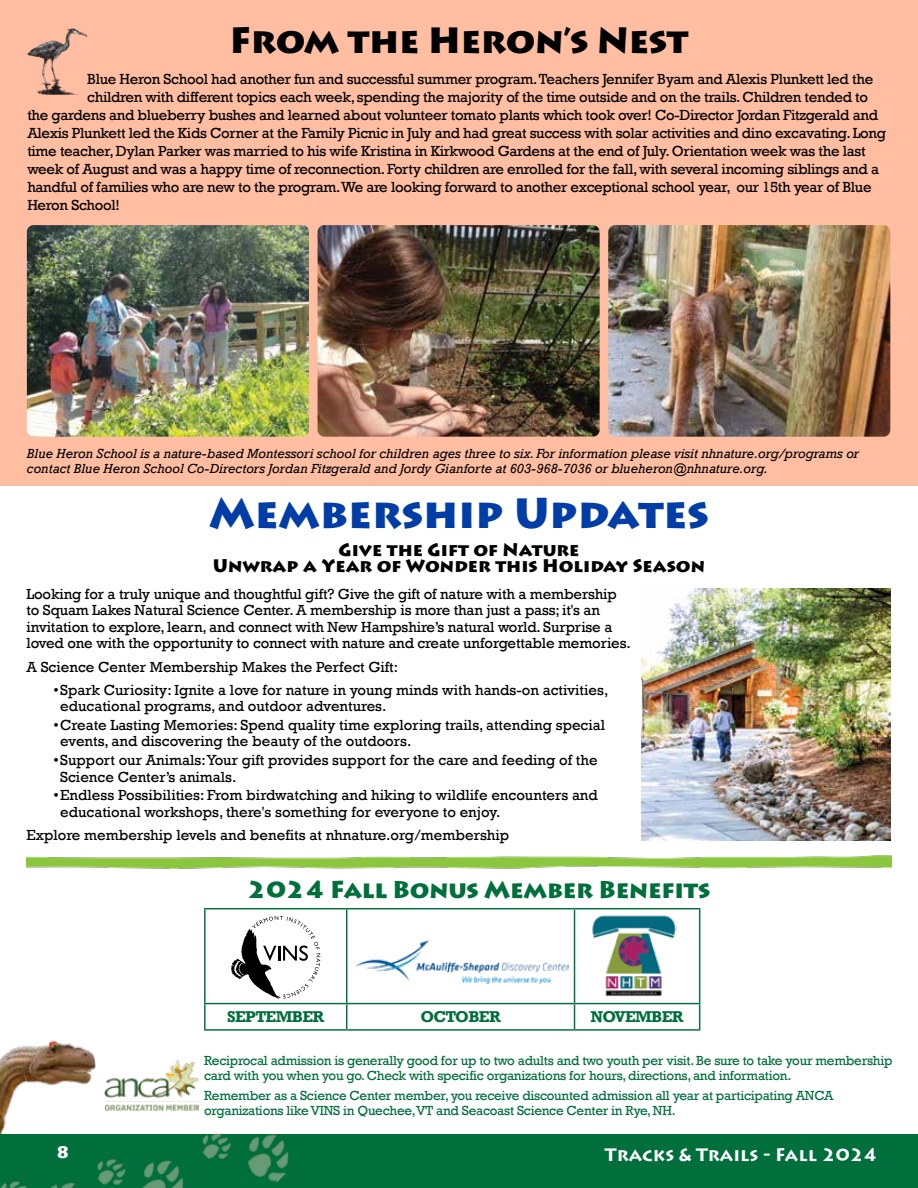
<style>
.page{position:relative;width:918px;height:1188px;background:#fff}
.page>*{position:absolute;margin:0;border:0;box-sizing:border-box;transform-origin:0 0}
.t1{font:900 42px "Lithos Pro";color:#003da6}
.t2{font:900 36px "Lithos Pro";letter-spacing:-.01em;color:#000}
.t3{font:900 24px "Lithos Pro";letter-spacing:-.01em;color:#006f3b}
.t4{font:900 18px/16.5px "Lithos Pro";color:#000;text-align:center}
.t5{font:700 18px "Lithos Pro";color:#fff}
.t6{font:900 16.5px "Lithos Pro";color:#fff}
.t7{font:700 16.05px "Rockwell";letter-spacing:-.04em;color:#006f3b}
.t8{font:15px/16.5px "Rockwell";letter-spacing:-.02em;color:#000}
.t9{font:15px/16.5px "Rockwell";color:#000}
.t10{font:13.5px/15px "Rockwell";letter-spacing:-.02em;color:#006f3b}
.t11{font:italic 13.5px/15px "Rockwell";color:#000}
</style>
<div class="page">
<div style="left:0;top:1134px;width:918px;height:54px;background:#006f3b"></div>
<img style="left:0;top:1181px;width:75px;height:7px">
<img style="left:198px;top:1101px;width:91px;height:82px">
<img style="left:97px;top:1159px;width:87px;height:29px">
<img style="left:104px;top:1060px;width:94px;height:51px">
<hr style="left:204px;top:908px;width:143px;height:1px;background:#006f3b">
<hr style="left:204px;top:909px;width:2px;height:94px;background:#006f3b">
<hr style="left:347px;top:908px;width:228px;height:1px;background:#006f3b">
<hr style="left:346px;top:909px;width:1px;height:94px;background:#006f3b">
<hr style="left:575px;top:908px;width:125px;height:1px;background:#006f3b">
<hr style="left:574px;top:909px;width:1px;height:94px;background:#006f3b">
<hr style="left:699px;top:909px;width:1px;height:94px;background:#006f3b">
<hr style="left:204px;top:1003px;width:143px;height:1px;background:#006f3b">
<hr style="left:204px;top:1004px;width:2px;height:25px;background:#006f3b">
<hr style="left:347px;top:1003px;width:228px;height:1px;background:#006f3b">
<svg style="left:346px;top:1004px;width:1px;height:25px"></svg>
<hr style="left:575px;top:1003px;width:125px;height:1px;background:#006f3b">
<svg style="left:574px;top:1004px;width:1px;height:25px"></svg>
<svg style="left:699px;top:1004px;width:1px;height:25px"></svg>
<hr style="left:204px;top:1029px;width:143px;height:2px;background:#006f3b">
<hr style="left:347px;top:1029px;width:228px;height:2px;background:#006f3b">
<hr style="left:575px;top:1029px;width:125px;height:2px;background:#006f3b">
<svg style="left:231px;top:916px;width:89px;height:83px"></svg>
<img style="left:356px;top:941px;width:213px;height:43px">
<img style="left:592px;top:915px;width:85px;height:82px">
<div style="left:0;top:0;width:918px;height:485px;background:#ffbda1"></div>
<img style="left:27px;top:28px;width:60px;height:67px">
<img style="left:26px;top:855px;width:866px;height:14px">
<img style="left:0;top:1040px;width:96px;height:94px">
<img style="left:27px;top:225px;width:282px;height:212px">
<img style="left:318px;top:225px;width:282px;height:212px">
<img style="left:608px;top:225px;width:282px;height:212px">
<img style="left:642px;top:588px;width:248px;height:252px">
<h2 class="t2" style="left:229px;top:18px;width:461px">From the Heron’s Nest</h2>
<p class="t8" style="left:87px;top:71px;width:788px">Blue Heron School had another fun and successful summer program. Teachers Jennifer Byam and Alexis Plunkett led the</p>
<p class="t8" style="left:87px;top:89px;width:782px">children with different topics each week, spending the majority of the time outside and on the trails. Children tended to</p>
<p class="t8" style="left:27px;top:107px;width:852px">the gardens and blueberry bushes and learned about volunteer tomato plants which took over! Co-Director Jordan Fitzgerald and</p>
<p class="t8" style="left:27px;top:125px;width:860px">Alexis Plunkett led the Kids Corner at the Family Picnic in July and had great success with solar activities and dino excavating. Long</p>
<p class="t8" style="left:27px;top:143px;width:840px">time teacher, Dylan Parker was married to his wife Kristina in Kirkwood Gardens at the end of July. Orientation week was the last</p>
<p class="t8" style="left:27px;top:161px;width:853px">week of August and was a happy time of reconnection. Forty children are enrolled for the fall, with several incoming siblings and a</p>
<p class="t8" style="left:27px;top:179px;width:846px">handful of families who are new to the program. We are looking forward to another exceptional school year, our 15th year of Blue</p>
<p class="t8" style="left:27px;top:197px;width:94px">Heron School!</p>
<p class="t11" style="left:27px;top:446px;width:834px">Blue Heron School is a nature-based Montessori school for children ages three to six. For information please visit nhnature.org/programs or contact Blue Heron School Co-Directors Jordan Fitzgerald and Jordy Gianforte at 603-968-7036 or blueheron@nhnature.org.</p>
<h1 class="t1" style="left:209px;top:487px;width:501px">Membership Updates</h1>
<p class="t4" style="left:213px;top:542px;width:494px">Give the Gift of Nature<br>Unwrap a Year of Wonder this Holiday Season</p>
<p class="t8" style="left:26px;top:586px;width:606px">Looking for a truly unique and thoughtful gift? Give the gift of nature with a membership to Squam Lakes Natural Science Center. A membership is more than just a pass; it's an invitation to explore, learn, and connect with New Hampshire’s natural world. Surprise a loved one with the opportunity to connect with nature and create unforgettable memories.</p>
<p class="t9" style="left:26px;top:659px;width:373px">A Science Center Membership Makes the Perfect Gift:</p>
<p class="t9" style="left:60px;top:682px;width:550px;text-indent:-7px">•Spark Curiosity: Ignite a love for nature in young minds with hands-on activities, educational programs, and outdoor adventures.</p>
<p class="t9" style="left:60px;top:717px;width:546px;text-indent:-7px">•Create Lasting Memories: Spend quality time exploring trails, attending special events, and discovering the beauty of the outdoors.</p>
<p class="t9" style="left:60px;top:752px;width:539px;text-indent:-7px">•Support our Animals: Your gift provides support for the care and feeding of the<br>Science Center’s animals.</p>
<p class="t9" style="left:60px;top:787px;width:539px;text-indent:-7px">•Endless Possibilities: From birdwatching and hiking to wildlife encounters and educational workshops, there's something for everyone to enjoy.</p>
<p class="t9" style="left:26px;top:827px;width:484px">Explore membership levels and benefits at nhnature.org/membership</p>
<h3 class="t3" style="left:247px;top:874px;width:465px">2024 Fall Bonus Member Benefits</h3>
<p class="t7" style="left:227px;top:1007px;width:98px">SEPTEMBER</p>
<p class="t7" style="left:420px;top:1007px;width:82px">OCTOBER</p>
<p class="t7" style="left:590px;top:1007px;width:95px">NOVEMBER</p>
<p class="t10" style="left:204px;top:1054px;width:690px">Reciprocal admission is generally good for up to two adults and two youth per visit. Be sure to take your membership card with you when you go. Check with specific organizations for hours, directions, and information.</p>
<p class="t10" style="left:204px;top:1088px;width:631px">Remember as a Science Center member, you receive discounted admission all year at participating ANCA organizations like VINS in Quechee, VT and Seacoast Science Center in Rye, NH.</p>
<p class="t6" style="left:56px;top:1142px;width:15px">8</p>
<p class="t5" style="left:605px;top:1144px;width:274px">Tracks &amp; Trails - Fall 2024</p>
</div>
